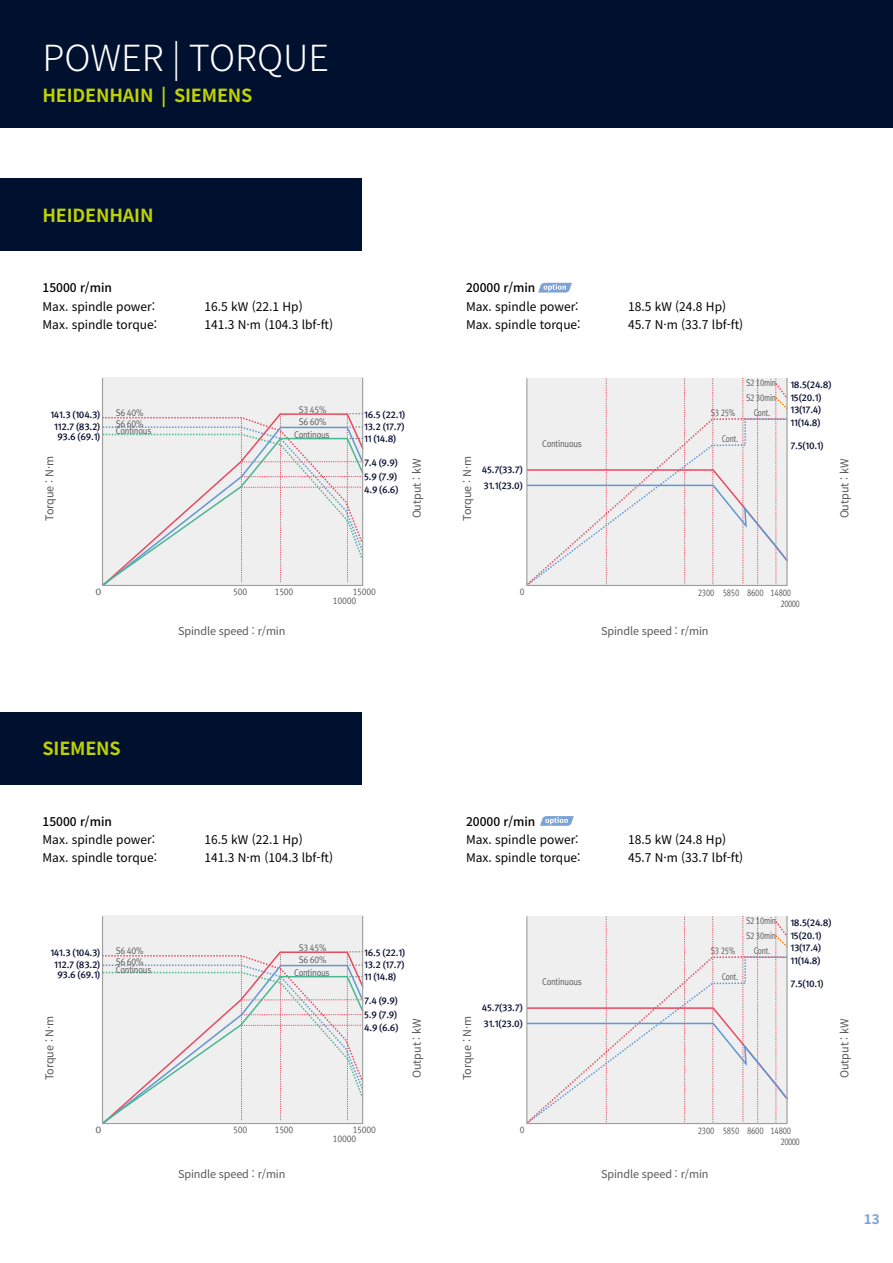
<style>
.page{position:relative;width:893px;height:1263px;background:#fff}
.page>*{position:absolute;margin:0;border:0;box-sizing:border-box;transform-origin:0 0}
.t1{font:300 36px "Noto Sans KR";color:#fff}
.t2{font:700 18px "Noto Sans KR";letter-spacing:-.01em;color:#bfd200}
.t3{font:700 13.5px "Noto Sans KR";color:#7da3d6}
.t4{font:12px "Noto Sans KR";color:#000}
.t5{font:500 12px "Noto Sans KR";color:#000}
.t6{font:10.8px "Noto Sans KR";letter-spacing:-.01em;color:#595757}
.t7{font:500 9.75px/12.3px "Doosan Meta Pro";letter-spacing:-.025em;color:#080e34;text-align:justify}
.t8{font:9.75px/9.6px "Meta Normal LF";letter-spacing:-.025em;color:#595757;scale:.89 1}
.t9{font:9.75px/15.6px "Meta Normal LF";letter-spacing:-.025em;color:#595757;text-align:center;scale:.79 1}
.t10{font:9.75px "Meta Normal LF";letter-spacing:-.025em;color:#595757;scale:.88 1}
.t11{font:9.75px "Meta Normal LF";letter-spacing:-.025em;color:#595757;scale:1.09 1}
</style>
<div class="page">
<div style="left:0;top:0;width:893px;height:128px;background:#00102f"></div>
<div style="left:0;top:179px;width:361px;height:72px;background:#00102f"></div>
<div style="left:0;top:712px;width:361px;height:72px;background:#00102f"></div>
<div style="left:103px;top:378px;width:260px;height:207px;background:#efefef"></div>
<svg style="left:104px;top:413px;width:260px;height:173px"></svg>
<svg style="left:528px;top:378px;width:260px;height:208px"></svg>
<div style="left:102px;top:377px;width:261px;height:209px;border:1px solid #9d9e9b"></div>
<div style="left:526px;top:377px;width:261px;height:209px;border:1px solid #9d9e9b"></div>
<div style="left:103px;top:916px;width:260px;height:207px;background:#efefef"></div>
<svg style="left:102px;top:951px;width:262px;height:174px"></svg>
<svg style="left:527px;top:916px;width:261px;height:209px"></svg>
<div style="left:102px;top:915px;width:261px;height:209px;border:1px solid #9d9e9b"></div>
<div style="left:526px;top:915px;width:261px;height:209px;border:1px solid #9d9e9b"></div>
<svg style="left:538px;top:283px;width:34px;height:10px"></svg>
<svg style="left:540px;top:816px;width:34px;height:10px"></svg>
<h1 class="t1" style="left:43px;top:38px;width:288px">POWER | TORQUE</h1>
<h2 class="t2" style="left:43px;top:86px;width:211px">HEIDENHAIN | SIEMENS</h2>
<h2 class="t2" style="left:43px;top:205px;width:113px">HEIDENHAIN</h2>
<p class="t5" style="left:43px;top:281px;width:71px">15000 r/min</p>
<p class="t4" style="left:43px;top:299px;width:114px">Max. spindle power:</p>
<p class="t4" style="left:205px;top:299px;width:100px">16.5 kW (22.1 Hp)</p>
<p class="t4" style="left:43px;top:317px;width:116px">Max. spindle torque:</p>
<p class="t4" style="left:205px;top:317px;width:130px">141.3 N·m (104.3 lbf-ft)</p>
<p class="t5" style="left:466px;top:281px;width:71px">20000 r/min</p>
<p class="t4" style="left:466px;top:299px;width:114px">Max. spindle power:</p>
<p class="t4" style="left:628px;top:299px;width:100px">18.5 kW (24.8 Hp)</p>
<p class="t4" style="left:466px;top:317px;width:116px">Max. spindle torque:</p>
<p class="t4" style="left:628px;top:317px;width:117px">45.7 N·m (33.7 lbf-ft)</p>
<p class="t9" style="left:746px;top:375px;width:40px">S2 10min</p>
<p class="t7" style="left:790px;top:378px;width:43px">18.5(24.8)</p>
<p class="t9" style="left:746px;top:389px;width:40px">S2 30min<br>Cont.</p>
<p class="t7" style="left:790px;top:392px;width:33px">15(20.1)<br>13(17.4)<br>11(14.8)</p>
<p class="t7" style="left:790px;top:439px;width:35px">7.5(10.1)</p>
<p class="t7" style="left:50px;top:409px;width:52px;text-align:center">141.3 (104.3)<br>112.7 (83.2)</p>
<p class="t8" style="left:116px;top:408px;width:33px">S6 40%</p>
<p class="t8" style="left:299px;top:404px;width:33px">S3 45%</p>
<p class="t9" style="left:711px;top:405px;width:33px">S3 25%</p>
<p class="t7" style="left:364px;top:408px;width:42px">16.5 (22.1)<br>13.2 (17.7)<br>11 (14.8)</p>
<p class="t7" style="left:364px;top:470px;width:36px;line-height:12.8px">5.9 (7.9)<br>4.9 (6.6)</p>
<p class="t7" style="left:484px;top:480px;width:41px">31.1(23.0)</p>
<p class="t8" style="left:116px;top:419px;width:33px">S6 60%</p>
<p class="t8" style="left:299px;top:416px;width:33px">S6 60%</p>
<p class="t8" style="left:116px;top:426px;width:42px">Continous</p>
<p class="t7" style="left:57px;top:430px;width:45px">93.6 (69.1)</p>
<p class="t8" style="left:294px;top:430px;width:42px">Continous</p>
<p class="t9" style="left:722px;top:431px;width:22px">Cont.</p>
<p class="t10" style="left:542px;top:438px;width:47px">Continuous</p>
<p class="t6" style="left:42px;top:469px;width:14px;rotate:-90deg">.m</p>
<p class="t6" style="left:459px;top:469px;width:14px;rotate:-90deg">.m</p>
<p class="t7" style="left:364px;top:456px;width:35px">7.4 (9.9)</p>
<p class="t6" style="left:44px;top:521px;width:53px;rotate:-90deg">Torque : N</p>
<p class="t6" style="left:411px;top:518px;width:61px;rotate:-90deg">Output : kW</p>
<p class="t6" style="left:461px;top:521px;width:53px;rotate:-90deg">Torque : N</p>
<p class="t6" style="left:838px;top:518px;width:61px;rotate:-90deg">Output : kW</p>
<p class="t7" style="left:482px;top:464px;width:42px">45.7(33.7)</p>
<p class="t11" style="left:96px;top:585px;width:7px">0</p>
<p class="t8" style="left:233px;top:586px;width:17px">500</p>
<p class="t8" style="left:275px;top:586px;width:23px">1500</p>
<p class="t8" style="left:333px;top:586px;width:50px;text-indent:20px">15000<br>10000</p>
<p class="t6" style="left:178px;top:625px;width:109px">Spindle speed : r/min</p>
<p class="t10" style="left:520px;top:586px;width:7px">0</p>
<p class="t9" style="left:781px;top:586px;width:26px;line-height:11.7px;text-align:left;text-indent:-83px">2300 5850 8600 14800<br>20000</p>
<p class="t6" style="left:601px;top:625px;width:109px">Spindle speed : r/min</p>
<h2 class="t2" style="left:43px;top:739px;width:80px">SIEMENS</h2>
<p class="t5" style="left:43px;top:814px;width:71px">15000 r/min</p>
<p class="t4" style="left:43px;top:833px;width:114px">Max. spindle power:</p>
<p class="t4" style="left:205px;top:833px;width:100px">16.5 kW (22.1 Hp)</p>
<p class="t4" style="left:43px;top:851px;width:116px">Max. spindle torque:</p>
<p class="t4" style="left:205px;top:851px;width:130px">141.3 N·m (104.3 lbf-ft)</p>
<p class="t5" style="left:466px;top:814px;width:71px">20000 r/min</p>
<p class="t4" style="left:466px;top:833px;width:114px">Max. spindle power:</p>
<p class="t4" style="left:628px;top:833px;width:100px">18.5 kW (24.8 Hp)</p>
<p class="t4" style="left:466px;top:851px;width:116px">Max. spindle torque:</p>
<p class="t4" style="left:628px;top:851px;width:117px">45.7 N·m (33.7 lbf-ft)</p>
<p class="t9" style="left:746px;top:913px;width:40px">S2 10min</p>
<p class="t7" style="left:790px;top:916px;width:43px">18.5(24.8)</p>
<p class="t9" style="left:746px;top:927px;width:40px">S2 30min<br>Cont.</p>
<p class="t7" style="left:790px;top:930px;width:33px">15(20.1)<br>13(17.4)<br>11(14.8)</p>
<p class="t7" style="left:790px;top:977px;width:35px">7.5(10.1)</p>
<p class="t7" style="left:50px;top:947px;width:52px;text-align:center">141.3 (104.3)<br>112.7 (83.2)</p>
<p class="t8" style="left:116px;top:946px;width:33px">S6 40%</p>
<p class="t8" style="left:299px;top:942px;width:33px">S3 45%</p>
<p class="t9" style="left:711px;top:943px;width:33px">S3 25%</p>
<p class="t7" style="left:364px;top:946px;width:42px">16.5 (22.1)<br>13.2 (17.7)<br>11 (14.8)</p>
<p class="t7" style="left:364px;top:1008px;width:36px;line-height:12.8px">5.9 (7.9)<br>4.9 (6.6)</p>
<p class="t7" style="left:484px;top:1018px;width:41px">31.1(23.0)</p>
<p class="t8" style="left:116px;top:957px;width:33px">S6 60%</p>
<p class="t8" style="left:299px;top:955px;width:33px">S6 60%</p>
<p class="t8" style="left:116px;top:964px;width:42px">Continous</p>
<p class="t7" style="left:57px;top:968px;width:45px">93.6 (69.1)</p>
<p class="t8" style="left:294px;top:968px;width:42px">Continous</p>
<p class="t9" style="left:722px;top:969px;width:22px">Cont.</p>
<p class="t10" style="left:542px;top:976px;width:47px">Continuous</p>
<p class="t7" style="left:364px;top:994px;width:35px">7.4 (9.9)</p>
<p class="t7" style="left:482px;top:1002px;width:42px">45.7(33.7)</p>
<p class="t6" style="left:42px;top:1029px;width:14px;rotate:-90deg">.m</p>
<p class="t6" style="left:459px;top:1029px;width:14px;rotate:-90deg">.m</p>
<p class="t6" style="left:44px;top:1080px;width:53px;rotate:-90deg">Torque : N</p>
<p class="t6" style="left:411px;top:1078px;width:61px;rotate:-90deg">Output : kW</p>
<p class="t6" style="left:461px;top:1080px;width:53px;rotate:-90deg">Torque : N</p>
<p class="t6" style="left:838px;top:1078px;width:61px;rotate:-90deg">Output : kW</p>
<p class="t11" style="left:96px;top:1123px;width:7px">0</p>
<p class="t8" style="left:233px;top:1124px;width:17px">500</p>
<p class="t8" style="left:275px;top:1124px;width:23px">1500</p>
<p class="t8" style="left:333px;top:1124px;width:50px;text-indent:20px">15000<br>10000</p>
<p class="t6" style="left:178px;top:1168px;width:109px">Spindle speed : r/min</p>
<p class="t10" style="left:520px;top:1124px;width:7px">0</p>
<p class="t9" style="left:781px;top:1124px;width:26px;line-height:11.7px;text-align:left;text-indent:-83px">2300 5850 8600 14800<br>20000</p>
<p class="t6" style="left:601px;top:1168px;width:109px">Spindle speed : r/min</p>
<h3 class="t3" style="left:864px;top:1211px;width:17px">13</h3>
</div>
